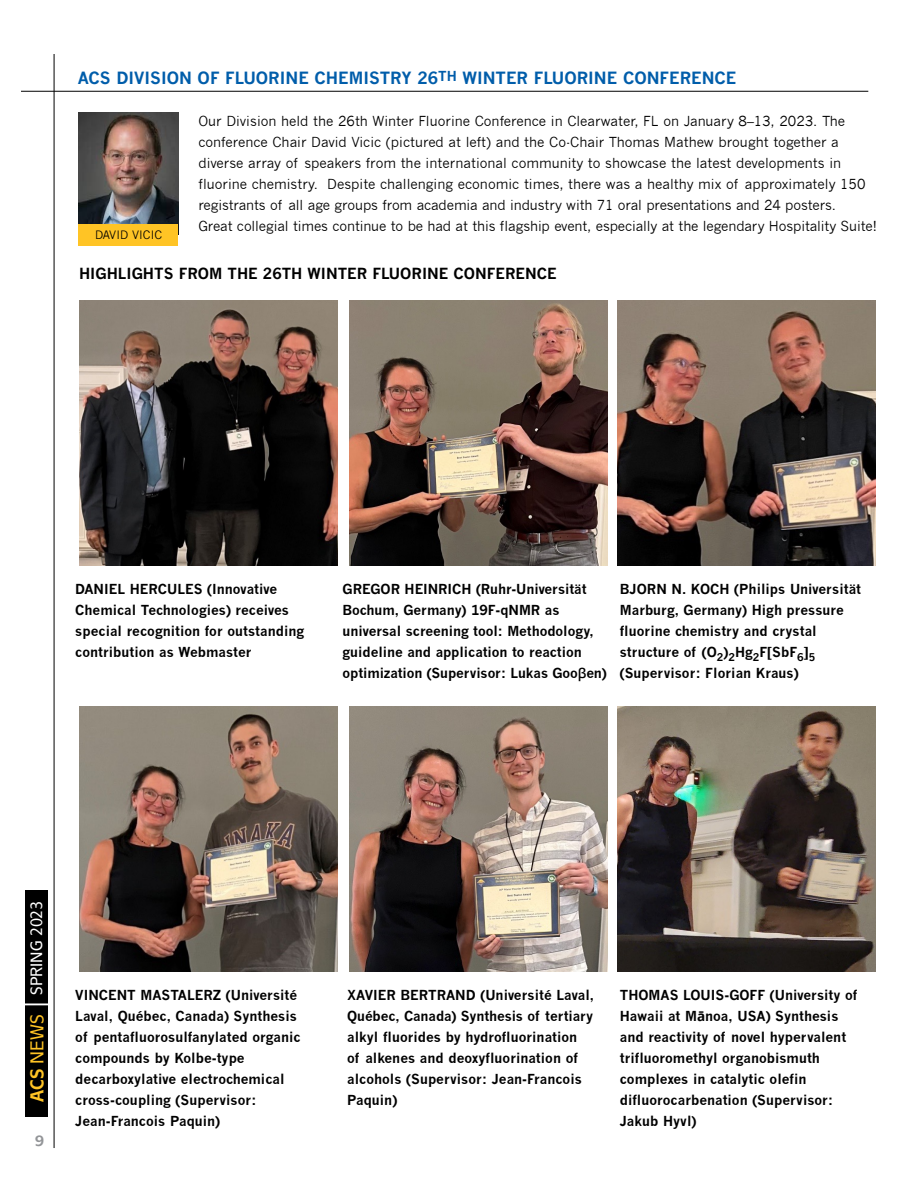
<style>
.page{position:relative;width:918px;height:1188px;background:#fff}
.page>*{position:absolute;margin:0;border:0;box-sizing:border-box;transform-origin:0 0}
.t1{font:700 16.5px "News Gothic";color:#005daa}
.t2{font:500 16.5px "Mixage IT Cby BT";color:#fff;scale:.9 1}
.t3{font:700 15px "News Gothic";color:#000}
.t4{font:700 15px "Mixage IT Cby BT";color:#939598}
.t5{font:700 13.5px/21px "News Gothic";color:#000}
.t6{font:13.5px/21px "News Gothic";color:#000}
.t7{font:11.4px "News Gothic";color:#000}
.s1{font-family:"Open Sans";font-weight:600}
.s2{font-weight:700;font-size:18.75px;color:#ffc425}
.s3{font-size:18.75px;color:#ffc425}
.s4{font-family:"Open Sans"}
</style>
<div class="page">
<hr style="left:21px;top:91px;width:847px;height:1px;background:#000">
<hr style="left:54px;top:54px;width:1px;height:1094px;background:#000">
<img style="left:79px;top:300px;width:258px;height:266px">
<img style="left:79px;top:706px;width:258px;height:266px">
<img style="left:349px;top:300px;width:258px;height:266px">
<img style="left:349px;top:706px;width:258px;height:266px">
<img style="left:617px;top:300px;width:259px;height:266px">
<img style="left:617px;top:706px;width:259px;height:266px">
<div style="left:26px;top:890px;width:22px;height:227px;background:#000"></div>
<hr style="left:20px;top:1004px;width:30px;height:1px;background:#fff">
<img style="left:79px;top:112px;width:99px;height:112px">
<div style="left:79px;top:224px;width:99px;height:21px;background:#ffc425"></div>
<p class="t1" style="left:78px;top:68px;width:660px">ACS DIVISION OF FLUORINE CHEMISTRY 26<sup>TH</sup> WINTER FLUORINE CONFERENCE</p>
<p class="t6" style="left:198px;top:111px;width:680px">Our Division held the 26th Winter Fluorine Conference in Clearwater, FL on January 8–13, 2023. The conference Chair David Vicic (pictured at left) and the Co-Chair Thomas Mathew brought together a diverse array of speakers from the international community to showcase the latest developments in fluorine chemistry. Despite challenging economic times, there was a healthy mix of approximately 150 registrants of all age groups from academia and industry with 71 oral presentations and 24 posters.<br>Great collegial times continue to be had at this flagship event, especially at the legendary Hospitality Suite!</p>
<p class="t3" style="left:79px;top:265px;width:479px">HIGHLIGHTS FROM THE 26TH WINTER FLUORINE CONFERENCE</p>
<p class="t7" style="left:95px;top:228px;width:68px">DAVID VICIC</p>
<p class="t5" style="left:75px;top:579px;width:230px">DANIEL HERCULES (Innovative<br>Chemical Technologies) receives special recognition for outstanding contribution as Webmaster</p>
<p class="t5" style="left:343px;top:579px;width:266px">GREGOR HEINRICH (Ruhr-Universität Bochum, Germany) 19F-qNMR as universal screening tool: Methodology, guideline and application to reaction optimization (Supervisor: Lukas Goo<span class="s1">β</span>en)</p>
<p class="t5" style="left:620px;top:579px;width:243px">BJORN N. KOCH (Philips Universität<br>Marburg, Germany) High pressure fluorine chemistry and crystal structure of (O<sub>2</sub>)<sub>2</sub>Hg<sub>2</sub>F[SbF<sub>6</sub>]<sub>5 </sub>(Supervisor: Florian Kraus)</p>
<p class="t2" style="left:26px;top:1102px;width:225px;rotate:-90deg"><span class="s2">ACS</span> <span class="s3">NEWS</span> SPRING 2023</p>
<p class="t4" style="left:35px;top:1131px;width:11px">9</p>
<p class="t5" style="left:75px;top:984px;width:227px">VINCENT MASTALERZ (Université<br>Laval, Québec, Canada) Synthesis of pentafluorosulfanylated organic compounds by Kolbe-type decarboxylative electrochemical cross-coupling (Supervisor:<br>Jean-Francois Paquin)</p>
<p class="t5" style="left:347px;top:985px;width:249px">XAVIER BERTRAND (Université Laval, Québec, Canada) Synthesis of tertiary alkyl fluorides by hydrofluorination<br>of alkenes and deoxyfluorination of alcohols (Supervisor: Jean-Francois Paquin)</p>
<p class="t5" style="left:620px;top:984px;width:239px">THOMAS LOUIS-GOFF (University of<br>Hawaii at M<span class="s4">ā</span>noa, USA) Synthesis and reactivity of novel hypervalent trifluoromethyl organobismuth complexes in catalytic olefin difluorocarbenation (Supervisor:<br>Jakub Hyvl)</p>
</div>
